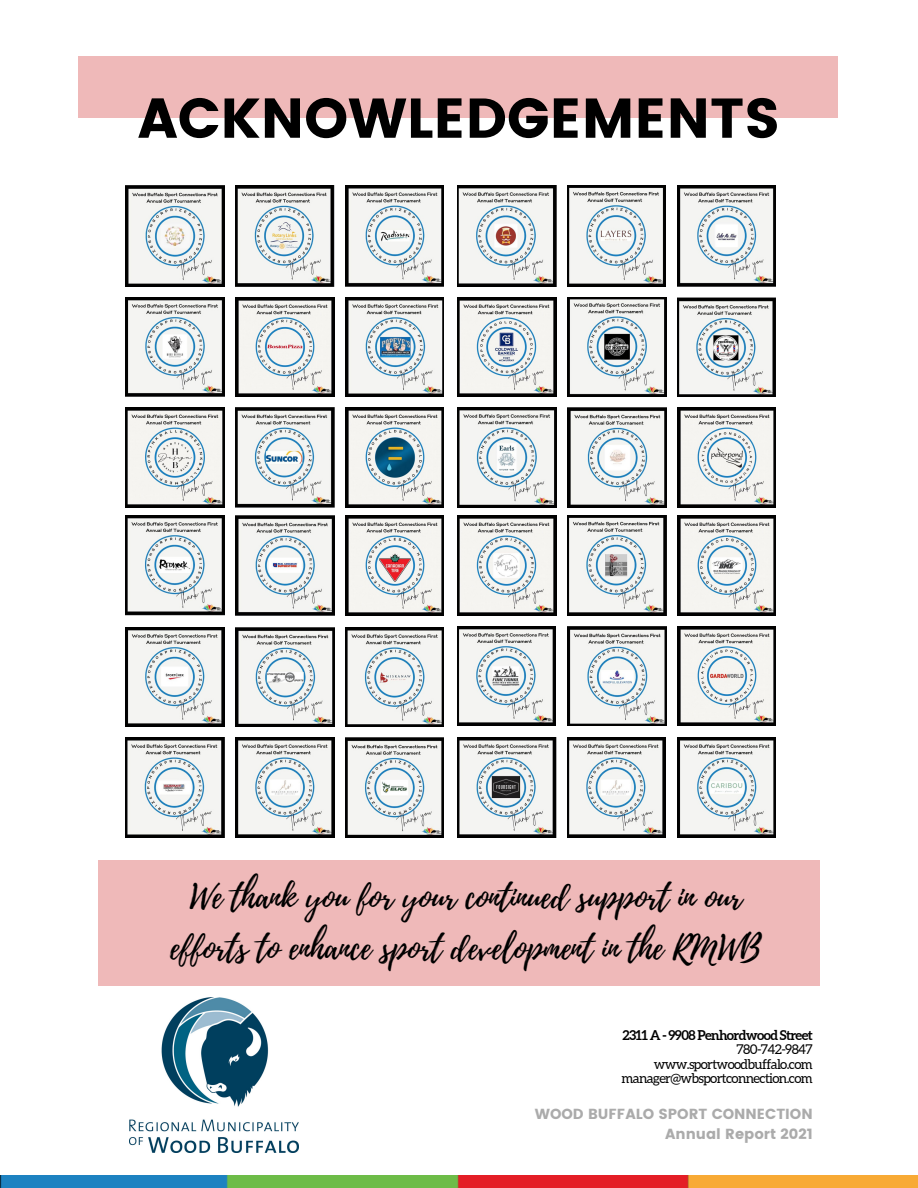
<style>
.page{position:relative;width:918px;height:1188px;background:#fff}
.page>*{position:absolute;margin:0;border:0;box-sizing:border-box;transform-origin:0 0}
.t1{font:55.95px "Poppins";color:#000}
.t2{font:33px/51.8px "Playlist Script";color:#000;text-align:center}
.t3{font:14.55px/20.1px "Poppins";color:#ababab;text-align:right}
.t4{font:13.5px/14.5px "Aleo";letter-spacing:-.045em;color:#000;text-align:right}
.t5{font:700 13.5px "Aleo";letter-spacing:-.045em;color:#000}
</style>
<div class="page">
<div style="left:98px;top:860px;width:722px;height:126px;background:#efb9b9"></div>
<img style="left:130px;top:997px;width:168px;height:156px">
<img style="left:0;top:1175px;width:918px;height:13px">
<img style="left:125px;top:516px;width:99px;height:100px">
<img style="left:236px;top:516px;width:99px;height:100px">
<img style="left:346px;top:516px;width:98px;height:100px">
<img style="left:125px;top:627px;width:99px;height:99px">
<img style="left:236px;top:627px;width:99px;height:99px">
<img style="left:346px;top:627px;width:98px;height:99px">
<img style="left:125px;top:737px;width:99px;height:101px">
<img style="left:236px;top:737px;width:98px;height:101px">
<img style="left:346px;top:737px;width:98px;height:101px">
<img style="left:678px;top:186px;width:97px;height:100px">
<img style="left:678px;top:297px;width:97px;height:99px">
<img style="left:678px;top:408px;width:97px;height:100px">
<img style="left:567px;top:297px;width:99px;height:99px">
<img style="left:457px;top:297px;width:99px;height:99px">
<img style="left:457px;top:186px;width:99px;height:100px">
<img style="left:457px;top:408px;width:99px;height:100px">
<img style="left:567px;top:186px;width:99px;height:100px">
<img style="left:567px;top:408px;width:99px;height:100px">
<img style="left:125px;top:186px;width:99px;height:100px">
<img style="left:236px;top:186px;width:99px;height:100px">
<img style="left:346px;top:186px;width:98px;height:100px">
<img style="left:125px;top:297px;width:99px;height:99px">
<img style="left:236px;top:297px;width:98px;height:99px">
<img style="left:346px;top:297px;width:98px;height:99px">
<img style="left:125px;top:408px;width:99px;height:100px">
<img style="left:236px;top:408px;width:99px;height:100px">
<img style="left:346px;top:408px;width:98px;height:100px">
<img style="left:457px;top:516px;width:99px;height:100px">
<img style="left:567px;top:516px;width:99px;height:100px">
<img style="left:678px;top:516px;width:97px;height:100px">
<img style="left:457px;top:627px;width:99px;height:99px">
<img style="left:567px;top:627px;width:99px;height:99px">
<img style="left:678px;top:627px;width:97px;height:99px">
<img style="left:457px;top:737px;width:99px;height:100px">
<img style="left:678px;top:737px;width:97px;height:100px">
<img style="left:567px;top:737px;width:99px;height:100px">
<div style="left:79px;top:56px;width:759px;height:62px;background:#efb9b9"></div>
<h1 class="t1" style="left:138px;top:86px;width:644px">ACKNOWLEDGEMENTS</h1>
<p class="t2" style="left:170px;top:872px;width:593px">We thank you for your continued support in our efforts to enhance sport development in the RMWB</p>
<p class="t5" style="left:622px;top:1027px;width:192px">2311 A - 9908 Penhordwood Street</p>
<p class="t4" style="left:622px;top:1042px;width:193px">780-742-9847 www.sportwoodbuffalo.com manager@wbsportconnection.com</p>
<p class="t3" style="left:535px;top:1104px;width:280px">WOOD BUFFALO SPORT CONNECTION<br>Annual Report 2021</p>
</div>
